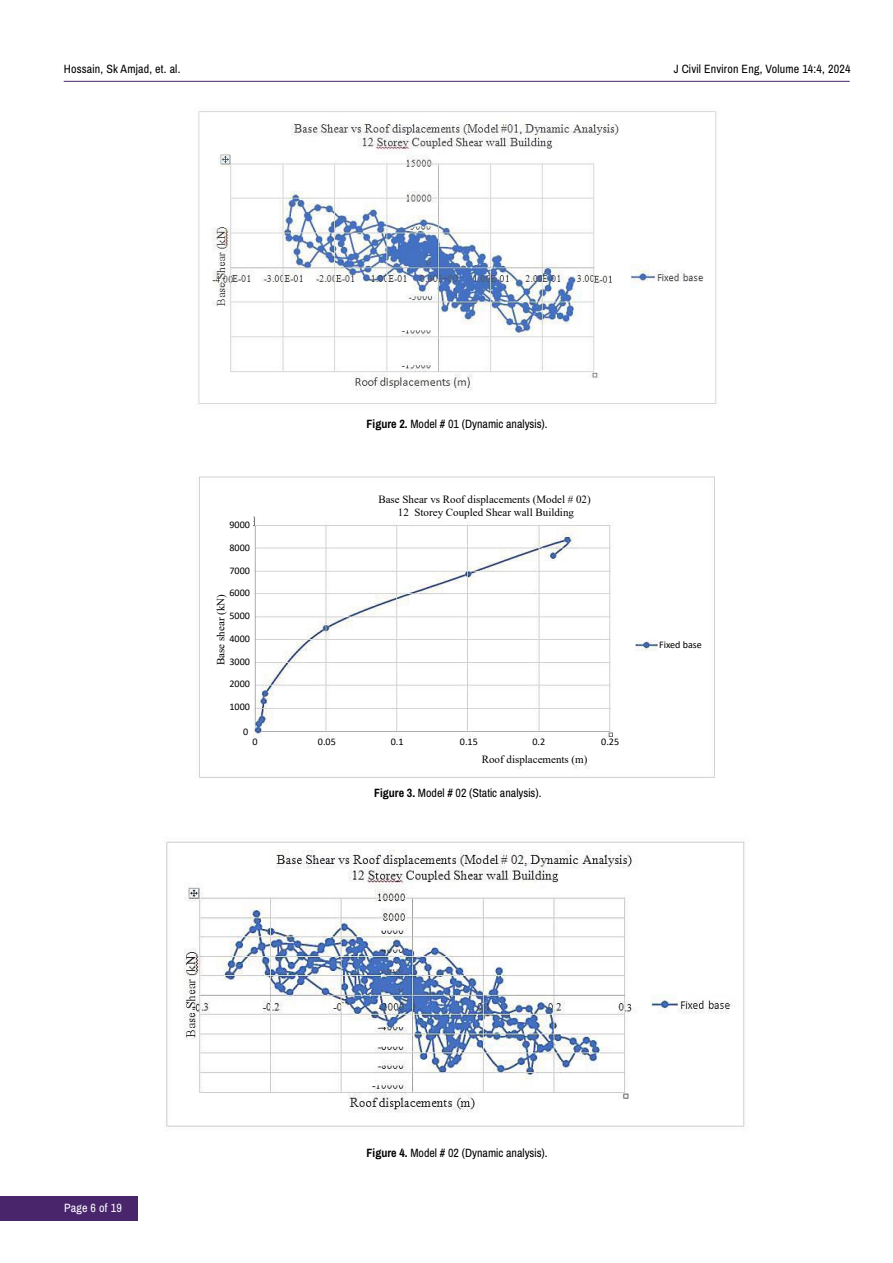
<style>
.page{position:relative;width:893px;height:1263px;background:#fff}
.page>*{position:absolute;margin:0;border:0;box-sizing:border-box;transform-origin:0 0}
.t1{font:12px "Archivo Narrow";color:#000}
.t2{font:12px "Archivo Narrow";letter-spacing:.015em;color:#fff}
.t3{font:10.95px/13.2px "Times New Roman";color:#000;text-align:center}
.t4{font:10.05px "Calibri";color:#000}
.s1{font-weight:700}
</style>
<div class="page">
<hr style="left:64px;top:81px;width:786px;height:1px;background:#49266c">
<div style="left:0;top:1196px;width:137px;height:24px;background:#49266c"></div>
<img style="left:198px;top:111px;width:519px;height:293px">
<img style="left:199px;top:476px;width:516px;height:302px">
<div style="left:659px;top:640px;width:49px;height:13px;background:#fff"></div>
<div style="left:250px;top:738px;width:373px;height:27px;background:#fff"></div>
<div style="left:213px;top:511px;width:40px;height:228px;background:#fff"></div>
<div style="left:374px;top:492px;width:230px;height:28px;background:#fff"></div>
<img style="left:166px;top:841px;width:579px;height:286px">
<p class="t1" style="left:64px;top:61px;width:118px">Hossain, Sk Amjad, et. al.</p>
<p class="t1" style="left:674px;top:61px;width:178px">J Civil Environ Eng, Volume 14:4, 2024</p>
<p class="t1" style="left:367px;top:416px;width:183px"><span class="s1">Figure 2.</span> Model # 01 (Dynamic analysis).</p>
<p class="t4" style="left:229px;top:518px;width:22px">9000</p>
<p class="t4" style="left:229px;top:541px;width:22px">8000</p>
<p class="t4" style="left:229px;top:563px;width:22px">7000</p>
<p class="t4" style="left:229px;top:586px;width:22px">6000</p>
<p class="t4" style="left:229px;top:609px;width:22px">5000</p>
<p class="t4" style="left:229px;top:632px;width:22px">4000</p>
<p class="t4" style="left:229px;top:654px;width:22px">3000</p>
<p class="t4" style="left:229px;top:677px;width:22px">2000</p>
<p class="t4" style="left:229px;top:700px;width:22px">1000</p>
<p class="t4" style="left:243px;top:724px;width:7px">0</p>
<p class="t3" style="left:214px;top:665px;width:72px;rotate:-90deg">Base shear (kN)</p>
<p class="t3" style="left:378px;top:492px;width:214px">Base Shear vs Roof displacements (Model # 02)<br>12 Storey Coupled Shear wall Building</p>
<p class="t4" style="left:252px;top:735px;width:7px">0</p>
<p class="t4" style="left:318px;top:735px;width:19px">0.05</p>
<p class="t4" style="left:391px;top:735px;width:14px">0.1</p>
<p class="t4" style="left:460px;top:735px;width:19px">0.15</p>
<p class="t4" style="left:532px;top:735px;width:14px">0.2</p>
<p class="t4" style="left:601px;top:735px;width:19px">0.25</p>
<p class="t3" style="left:482px;top:752px;width:107px">Roof displacements (m)</p>
<p class="t1" style="left:374px;top:785px;width:169px"><span class="s1">Figure 3.</span> Model # 02 (Static analysis).</p>
<p class="t4" style="left:659px;top:638px;width:44px">Fixed base</p>
<p class="t2" style="left:64px;top:1201px;width:59px">Page 6 of 19</p>
<p class="t1" style="left:367px;top:1146px;width:183px"><span class="s1">Figure 4.</span> Model # 02 (Dynamic analysis).</p>
</div>
